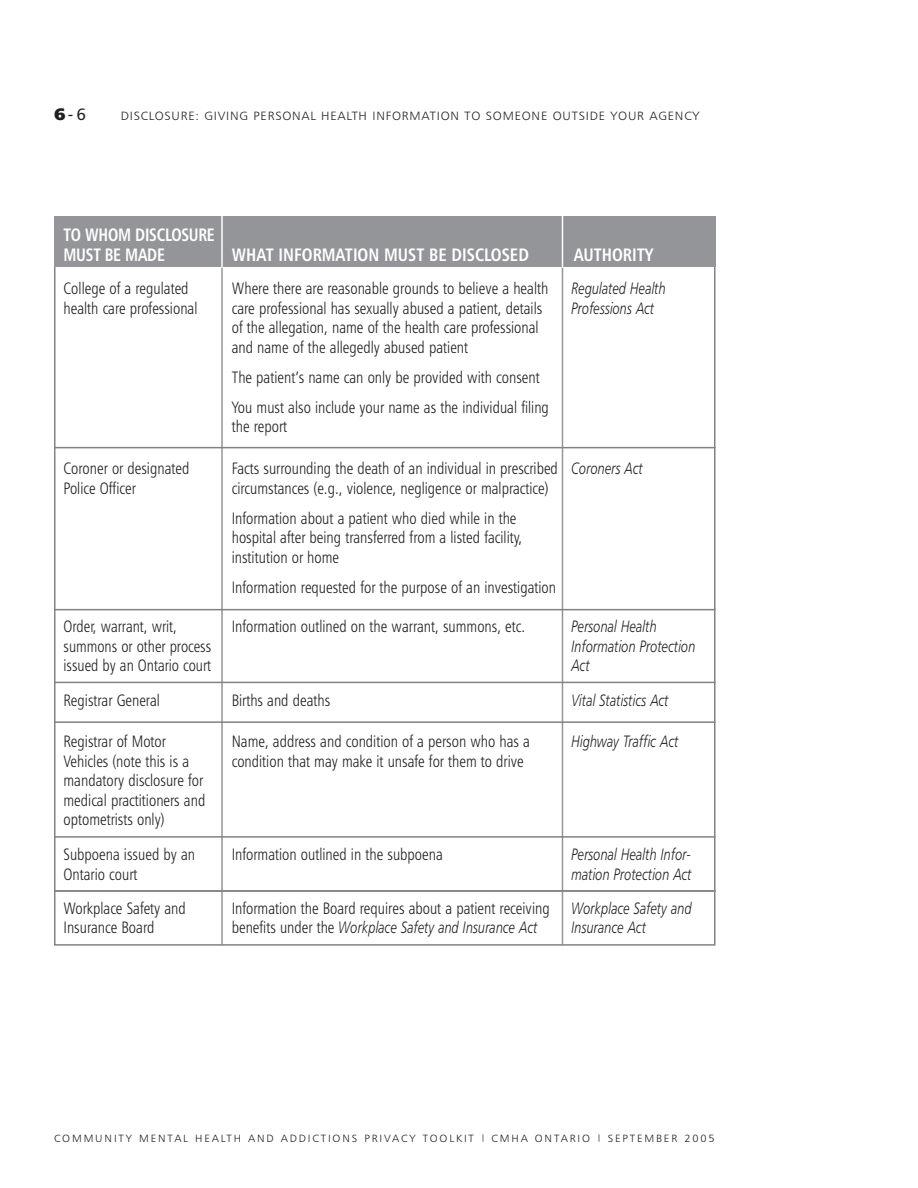
<style>
.page{position:relative;width:918px;height:1188px;background:#fff}
.page>*{position:absolute;margin:0;border:0;box-sizing:border-box;transform-origin:0 0}
.t1{font:18px "Humanist 777 BT Bold Condensed B";color:#fff;scale:.95 1}
.t2{font:18px/19.5px "Humanist 777 BT Bold Condensed B";color:#fff;scale:.9 1}
.t3{font:16.5px/19.5px "Humanist 777 BT Light Condensed B";color:#231f20;scale:.95 1}
.t4{font:16.5px/19.5px "Humanist 777 BT Light Italic B";color:#231f20;scale:.78 1}
.t5{font:16.5px/19.5px "Humanist 777 BT Light Condensed B";color:#231f20;scale:.94 1}
.t6{font:16.5px "Humanist 777 BT Roman B";color:#231f20}
.t7{font:12px "Humanist 777 BT Light B";letter-spacing:.06em;color:#231f20;scale:1.05 1}
.t8{font:10.5px "Humanist 777 BT Light B";letter-spacing:.17em;color:#231f20;scale:1.05 1}
.s1{font-family:"Humanist 777 BT Extra Black B"}
.s2{font-family:"Humanist 777 BT Light Condensed B"}
.s3{font-family:"Humanist 777 BT Roman B";font-size:7.5px}
</style>
<div class="page">
<hr style="left:221px;top:261px;width:2px;height:685px;background:#939598">
<hr style="left:562px;top:256px;width:1px;height:690px;background:#939598">
<hr style="left:54px;top:609px;width:662px;height:1px;background:#808285">
<hr style="left:54px;top:447px;width:662px;height:1px;background:#808285">
<hr style="left:54px;top:682px;width:662px;height:1px;background:#808285">
<hr style="left:54px;top:721px;width:662px;height:2px;background:#808285">
<hr style="left:54px;top:836px;width:662px;height:2px;background:#808285">
<hr style="left:54px;top:890px;width:662px;height:2px;background:#808285">
<div style="left:54px;top:216px;width:662px;height:51px;background:#939598"></div>
<hr style="left:221px;top:216px;width:2px;height:52px;background:#fff">
<hr style="left:562px;top:216px;width:1px;height:52px;background:#fff">
<p class="t6" style="left:54px;top:108px;width:33px"><span class="s1">6</span>-6</p>
<p class="t7" style="left:121px;top:111px;width:553px">DISCLOSURE: GIVING PERSONAL HEALTH INFORMATION TO SOMEONE OUTSIDE YOUR AGENCY</p>
<p class="t2" style="left:64px;top:227px;width:170px">TO WHOM DISCLOSURE<br>MUST BE MADE</p>
<p class="t1" style="left:232px;top:247px;width:314px">WHAT INFORMATION MUST BE DISCLOSED</p>
<p class="t1" style="left:574px;top:247px;width:85px">AUTHORITY</p>
<p class="t3" style="left:64px;top:280px;width:143px">College of a regulated health care professional</p>
<p class="t3" style="left:232px;top:280px;width:335px">Where there are reasonable grounds to believe a health care professional has sexually abused a patient, details of the allegation, name of the health care professional and name of the allegedly abused patient</p>
<p class="t3" style="left:232px;top:363px;width:335px;line-height:30px">The patient’s name can only be provided with consent<br>You must also include your name as the individual filing</p>
<p class="t3" style="left:232px;top:418px;width:60px">the report</p>
<p class="t3" style="left:64px;top:460px;width:134px">Coroner or designated<br>Police Officer</p>
<p class="t3" style="left:232px;top:460px;width:345px">Facts surrounding the death of an individual in prescribed circumstances (e.g., violence, negligence or malpractice)</p>
<p class="t3" style="left:232px;top:510px;width:307px">Information about a patient who died while in the hospital after being transferred from a listed facility, institution or home</p>
<p class="t3" style="left:232px;top:579px;width:343px">Information requested for the purpose of an investigation</p>
<p class="t4" style="left:572px;top:280px;width:123px">Regulated Health<br>Professions Act</p>
<p class="t4" style="left:572px;top:460px;width:93px">Coroners Act</p>
<p class="t5" style="left:64px;top:618px;width:159px">Order, warrant, writ, summons or other process issued by an Ontario court</p>
<p class="t3" style="left:232px;top:618px;width:310px">Information outlined on the warrant, summons, etc.</p>
<p class="t4" style="left:572px;top:618px;width:160px">Personal Health<br>Information Protection<br>Act</p>
<p class="t3" style="left:64px;top:692px;width:103px">Registrar General</p>
<p class="t3" style="left:64px;top:733px;width:151px">Registrar of Motor<br>Vehicles (note this is a mandatory disclosure for medical practitioners and optometrists only)</p>
<p class="t4" style="left:572px;top:692px;width:126px">Vital Statistics Act</p>
<p class="t4" style="left:572px;top:733px;width:139px">Highway Traffic Act</p>
<p class="t3" style="left:232px;top:692px;width:105px">Births and deaths</p>
<p class="t3" style="left:232px;top:733px;width:315px">Name, address and condition of a person who has a condition that may make it unsafe for them to drive</p>
<p class="t3" style="left:64px;top:846px;width:140px">Subpoena issued by an<br>Ontario court</p>
<p class="t3" style="left:232px;top:846px;width:224px">Information outlined in the subpoena</p>
<p class="t4" style="left:572px;top:846px;width:156px">Personal Health Infor&shy;mation Protection Act</p>
<p class="t3" style="left:64px;top:900px;width:130px">Workplace Safety and<br>Insurance Board</p>
<p class="t3" style="left:232px;top:900px;width:336px">Information the Board requires about a patient receiving</p>
<p class="t4" style="left:572px;top:900px;width:156px">Workplace Safety and<br>Insurance Act</p>
<p class="t4" style="left:232px;top:919px;width:394px"><span class="s2">benefits under the</span> Workplace Safety and Insurance Act</p>
<p class="t8" style="left:54px;top:1134px;width:631px">COMMUNITY MENTAL HEALTH AND ADDICTIONS PRIVACY TOOLKIT <span class="s3">|</span> CMHA ONTARIO <span class="s3">|</span> SEPTEMBER 2005</p>
</div>
